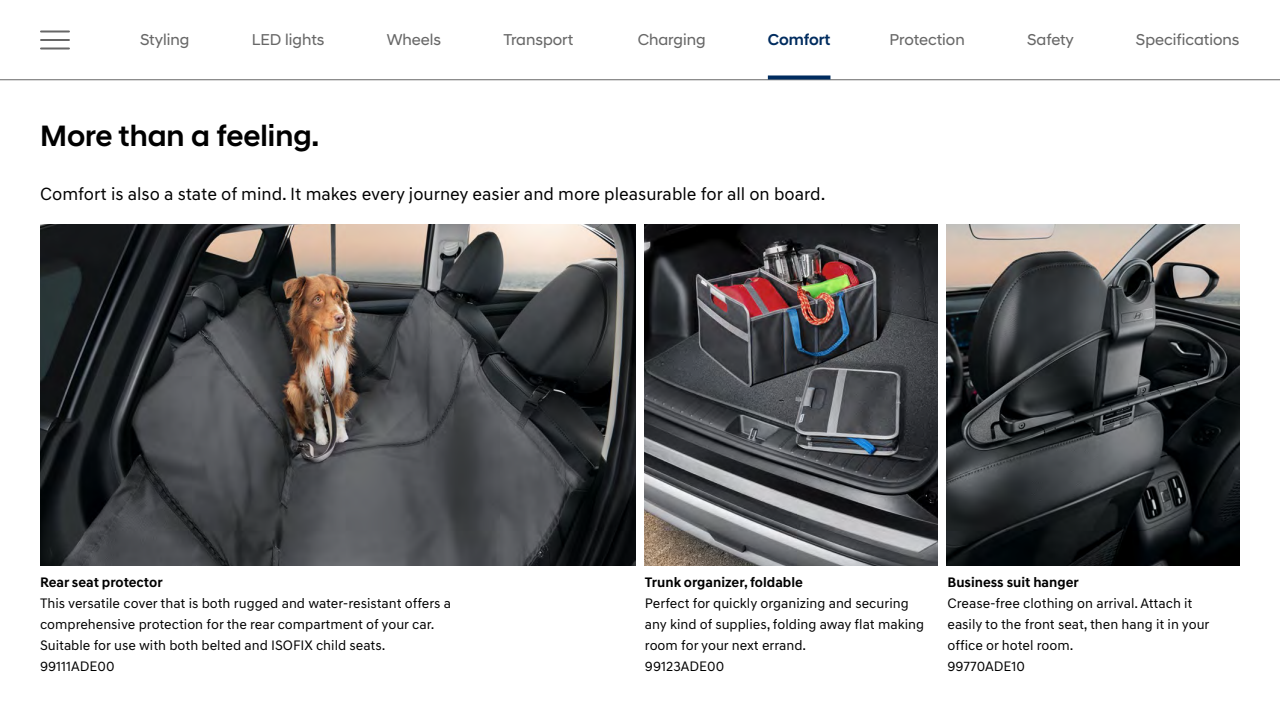
<style>
.page{position:relative;width:1280px;height:720px;background:#fff}
.page>*{position:absolute;margin:0;border:0;box-sizing:border-box;transform-origin:0 0}
._99_Headline2_30pt{font:500 30px "Hyundai Sans Head";color:#000}
._99_BodyCopy_18pt{font:18px "Hyundai Sans Text";color:#000}
.t1{font:16px "Hyundai Sans Head";color:#676767}
.Navigation_Active{font:500 16px "Hyundai Sans Head";letter-spacing:-.005em;color:#002c5f}
._99_BodyCopy_14pt{font:14px/21px "Hyundai Sans Text";color:#000}
._99_BodyCopy_14pt-2{font:700 14px "Hyundai Sans Text";color:#000}
</style>
<div class="page">
<img style="left:947px;top:224px;width:292px;height:342px">
<img style="left:40px;top:224px;width:595px;height:342px">
<img style="left:645px;top:224px;width:292px;height:342px">
<hr style="left:0;top:80px;width:1280px;height:1px;background:#676767">
<hr style="left:41px;top:30px;width:28px;height:2px;background:#676767">
<hr style="left:41px;top:48px;width:28px;height:2px;background:#676767">
<hr style="left:41px;top:39px;width:28px;height:2px;background:#676767">
<svg style="left:768px;top:75px;width:62px;height:4px"></svg>
<p class="t1" style="left:140px;top:30px;width:51px">Styling</p>
<p class="t1" style="left:252px;top:30px;width:74px">LED lights</p>
<p class="t1" style="left:387px;top:30px;width:56px">Wheels</p>
<p class="t1" style="left:503px;top:30px;width:71px">Transport</p>
<p class="t1" style="left:638px;top:30px;width:69px">Charging</p>
<p class="Navigation_Active" style="left:768px;top:30px;width:64px">Comfort</p>
<p class="t1" style="left:890px;top:30px;width:77px">Protection</p>
<p class="t1" style="left:1027px;top:30px;width:48px">Safety</p>
<p class="t1" style="left:1136px;top:30px;width:105px">Specifications</p>
<p class="_99_Headline2_30pt" style="left:40px;top:118px;width:281px">More than a feeling.</p>
<p class="_99_BodyCopy_18pt" style="left:40px;top:183px;width:787px">Comfort is also a state of mind. It makes every journey easier and more pleasurable for all on board.</p>
<p class="_99_BodyCopy_14pt-2" style="left:40px;top:573px;width:124px">Rear seat protector</p>
<p class="_99_BodyCopy_14pt" style="left:40px;top:592px;width:413px">This versatile cover that is both rugged and water-resistant offers a</p>
<p class="_99_BodyCopy_14pt" style="left:40px;top:613px;width:396px">comprehensive protection for the rear compartment of your car.</p>
<p class="_99_BodyCopy_14pt" style="left:40px;top:634px;width:347px">Suitable for use with both belted and ISOFIX child seats.</p>
<p class="_99_BodyCopy_14pt" style="left:40px;top:655px;width:76px">99111ADE00</p>
<p class="_99_BodyCopy_14pt-2" style="left:645px;top:573px;width:159px">Trunk organizer, foldable</p>
<p class="_99_BodyCopy_14pt" style="left:645px;top:592px;width:281px">Perfect for quickly organizing and securing any kind of supplies, folding away flat making room for your next errand.</p>
<p class="_99_BodyCopy_14pt" style="left:645px;top:655px;width:81px">99123ADE00</p>
<p class="_99_BodyCopy_14pt-2" style="left:947px;top:573px;width:133px">Business suit hanger</p>
<p class="_99_BodyCopy_14pt" style="left:947px;top:592px;width:264px">Crease-free clothing on arrival. Attach it easily to the front seat, then hang it in your office or hotel room.</p>
<p class="_99_BodyCopy_14pt" style="left:947px;top:655px;width:79px">99770ADE10</p>
</div>
